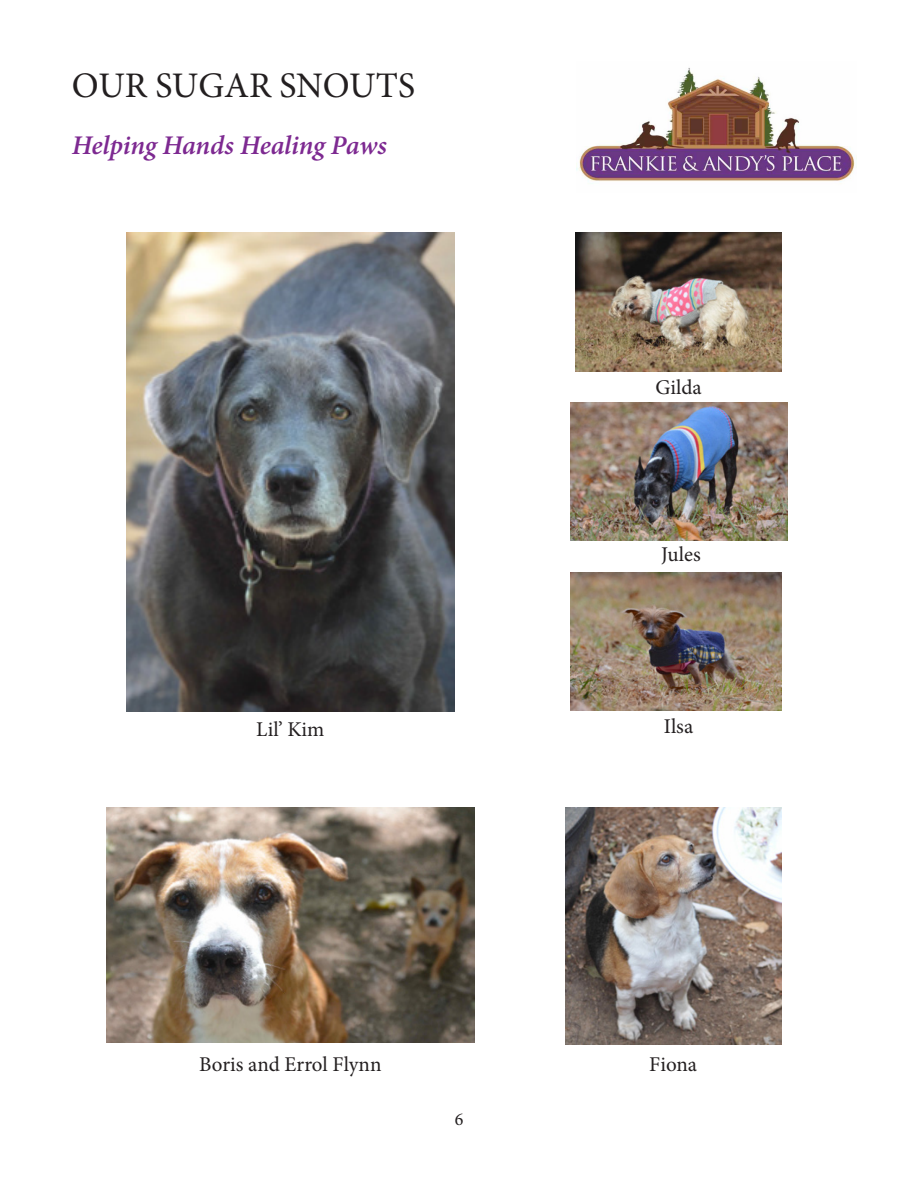
<style>
.page{position:relative;width:918px;height:1188px;background:#fff}
.page>*{position:absolute;margin:0;border:0;box-sizing:border-box;transform-origin:0 0}
.t1{font:36px "Minion Pro";color:#231f20}
.t2{font:italic 600 27px "Minion Pro";letter-spacing:-.01em;color:#7d2991}
.t3{font:21px "Minion Pro";color:#231f20}
.t4{font:18px "Minion Pro";color:#231f20}
</style>
<div class="page">
<img style="left:576px;top:68px;width:279px;height:116px">
<img style="left:126px;top:233px;width:329px;height:479px">
<img style="left:575px;top:233px;width:207px;height:138px">
<img style="left:570px;top:402px;width:217px;height:139px">
<img style="left:570px;top:573px;width:211px;height:137px">
<img style="left:107px;top:808px;width:367px;height:235px">
<img style="left:565px;top:808px;width:216px;height:237px">
<p class="t1" style="left:72px;top:62px;width:345px">OUR SUGAR SNOUTS</p>
<p class="t2" style="left:72px;top:127px;width:316px">Helping Hands Healing Paws</p>
<p class="t3" style="left:656px;top:373px;width:48px">Gilda</p>
<p class="t3" style="left:661px;top:541px;width:41px">Jules</p>
<p class="t3" style="left:256px;top:715px;width:70px">Lil’ Kim</p>
<p class="t3" style="left:664px;top:712px;width:31px">Ilsa</p>
<p class="t3" style="left:199px;top:1050px;width:184px">Boris and Errol Flynn</p>
<p class="t3" style="left:649px;top:1050px;width:49px">Fiona</p>
<p class="t4" style="left:455px;top:1107px;width:10px">6</p>
</div>
